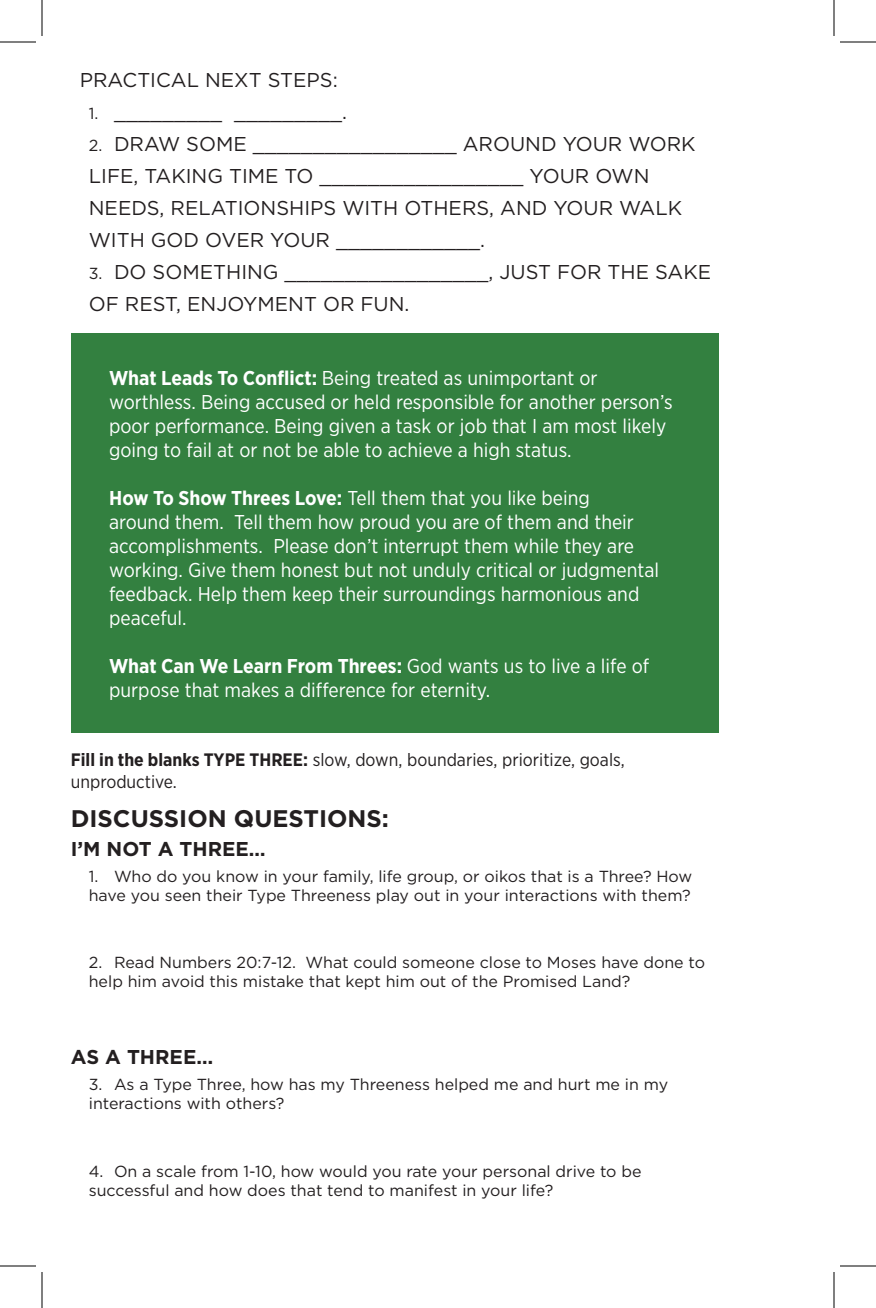
<style>
.page{position:relative;width:876px;height:1308px;background:#fff}
.page>*{position:absolute;margin:0;border:0;box-sizing:border-box;transform-origin:0 0}
.t1{font:700 24px "Gotham";color:#231f20}
.t2{font:20px/24px "Gotham Narrow";color:#fff}
.Sub_Point{font:20px/32px "Gotham";color:#231f20}
.t3{font:700 20px "Gotham";color:#231f20}
.t4{font:18px/21.6px "Gotham Narrow";color:#231f20}
.t5{font:16px/19.2px "Gotham";color:#231f20}
.s1{font-size:16px}
.s2{font-weight:700}
</style>
<div class="page">
<div style="left:71px;top:333px;width:648px;height:400px;background:#338040"></div>
<hr style="left:0;top:42px;width:36px;height:1px;background:#000">
<hr style="left:840px;top:42px;width:36px;height:1px;background:#000">
<hr style="left:0;top:1266px;width:36px;height:1px;background:#000">
<hr style="left:840px;top:1266px;width:36px;height:1px;background:#000">
<hr style="left:42px;top:0;width:1px;height:36px;background:#000">
<hr style="left:42px;top:1272px;width:1px;height:36px;background:#000">
<hr style="left:834px;top:0;width:1px;height:36px;background:#000">
<hr style="left:834px;top:1272px;width:1px;height:36px;background:#000">
<p class="Sub_Point" style="left:80px;top:63px;width:260px">PRACTICAL NEXT STEPS:</p>
<p class="Sub_Point" style="left:89px;top:95px;width:260px"><span class="s1">1.</span> _________ _________.</p>
<p class="Sub_Point" style="left:89px;top:127px;width:608px"><span class="s1">2.</span> DRAW SOME _________________ AROUND YOUR WORK LIFE, TAKING TIME TO _________________ YOUR OWN NEEDS, RELATIONSHIPS WITH OTHERS, AND YOUR WALK WITH GOD OVER YOUR ____________.</p>
<p class="Sub_Point" style="left:89px;top:255px;width:624px"><span class="s1">3.</span> DO SOMETHING _________________, JUST FOR THE SAKE<br>OF REST, ENJOYMENT OR FUN.</p>
<p class="t2" style="left:109px;top:365px;width:565px"><span class="s2">What Leads To Conflict:</span> Being treated as unimportant or worthless. Being accused or held responsible for another person’s poor performance. Being given a task or job that I am most likely going to fail at or not be able to achieve a high status.</p>
<p class="t2" style="left:109px;top:485px;width:552px"><span class="s2">How To Show Threes Love:</span> Tell them that you like being<br>around them. Tell them how proud you are of them and their accomplishments. Please don’t interrupt them while they are working. Give them honest but not unduly critical or judgmental feedback. Help them keep their surroundings harmonious and peaceful.</p>
<p class="t2" style="left:109px;top:653px;width:542px"><span class="s2">What Can We Learn From Threes:</span> God wants us to live a life of purpose that makes a difference for eternity.</p>
<p class="t4" style="left:71px;top:749px;width:556px"><span class="s2">Fill in the blanks TYPE THREE:</span> slow, down, boundaries, prioritize, goals, unproductive.</p>
<p class="t1" style="left:71px;top:803px;width:320px">DISCUSSION QUESTIONS:</p>
<p class="t3" style="left:71px;top:835px;width:196px">I’M NOT A THREE…</p>
<p class="t5" style="left:89px;top:866px;width:605px">1. Who do you know in your family, life group, or oikos that is a Three? How have you seen their Type Threeness play out in your interactions with them?</p>
<p class="t5" style="left:89px;top:953px;width:618px">2. Read Numbers 20:7-12. What could someone close to Moses have done to help him avoid this mistake that kept him out of the Promised Land?</p>
<p class="t3" style="left:71px;top:1044px;width:144px">AS A THREE…</p>
<p class="t5" style="left:89px;top:1075px;width:581px">3. As a Type Three, how has my Threeness helped me and hurt me in my interactions with others?</p>
<p class="t5" style="left:89px;top:1161px;width:554px">4. On a scale from 1-10, how would you rate your personal drive to be successful and how does that tend to manifest in your life?</p>
</div>
